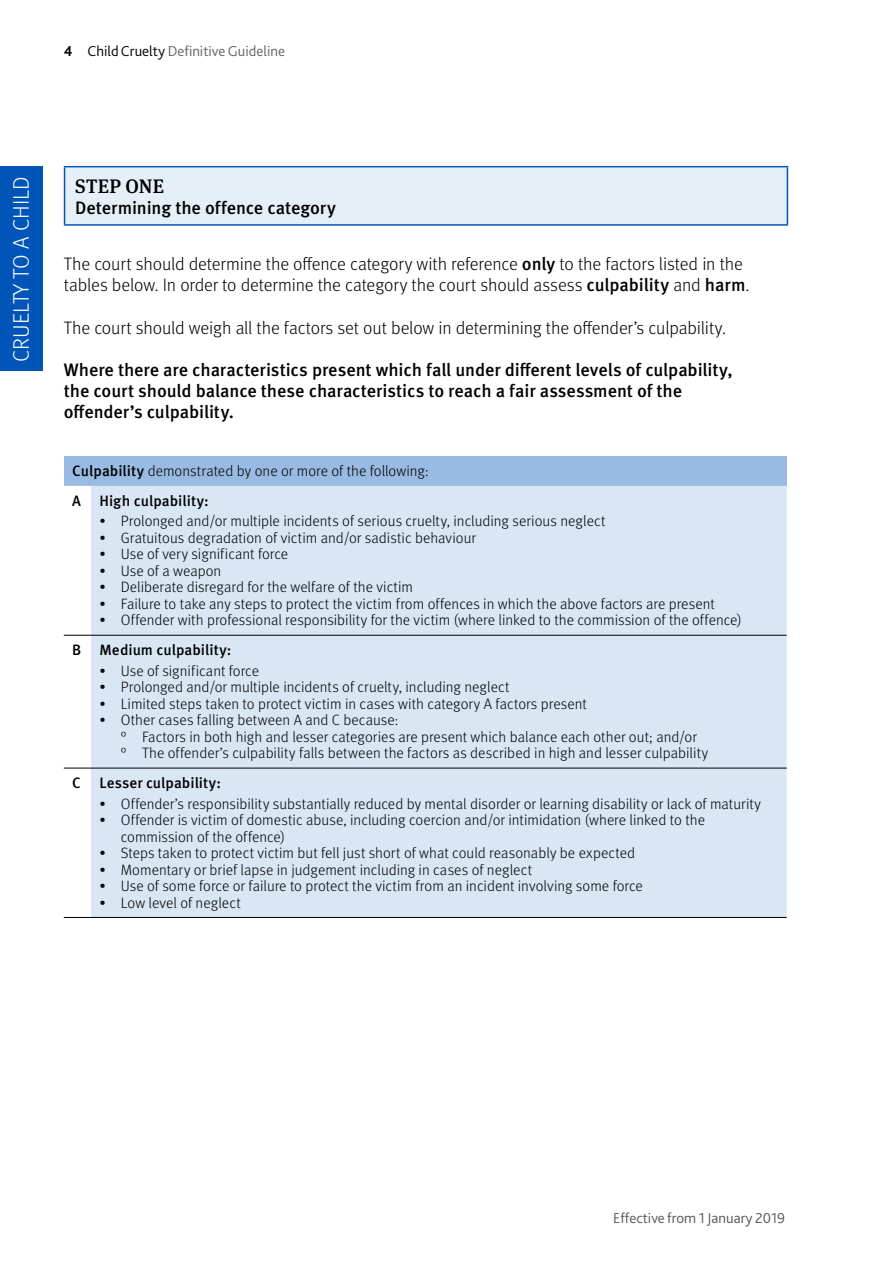
<style>
.page{position:relative;width:893px;height:1263px;background:#fff}
.page>*{position:absolute;margin:0;border:0;box-sizing:border-box;transform-origin:0 0}
.t1{font:300 22.5px "Meta OT";letter-spacing:.01em;color:#fff}
.A_head{font:500 19.5px "Meta Serif OT";letter-spacing:.015em;color:#000}
.BODY{font:300 18px/21px "Meta OT";letter-spacing:-.01em;color:#000}
.BODY-2{font:500 18px/21px "Meta OT";letter-spacing:-.005em;color:#000}
.B_head{font:500 18px "Meta OT";letter-spacing:-.005em;color:#000}
.table_text{font:300 15px/16.5px "Meta OT";color:#000}
.table_text-2{font:500 15px "Meta OT";letter-spacing:.005em;color:#000}
.t2{font:300 15px "Bliss 2";color:#646363}
.t3{font:300 15px "Bliss 2";color:#575756}
.s1{font-weight:700;color:#000}
.s2{color:#000}
.s3{font-weight:500}
</style>
<div class="page">
<div style="left:0;top:166px;width:43px;height:204px;background:#0055b8"></div>
<div style="left:65px;top:167px;width:722px;height:58px;background:#e6eef8"></div>
<hr style="left:64px;top:167px;width:1px;height:57px;background:#0055b8">
<hr style="left:64px;top:166px;width:724px;height:1px;background:#0055b8">
<hr style="left:787px;top:167px;width:1px;height:57px;background:#0055b8">
<hr style="left:64px;top:224px;width:724px;height:2px;background:#0055b8">
<div style="left:64px;top:456px;width:723px;height:30px;background:#99bbe3"></div>
<div style="left:91px;top:486px;width:696px;height:431px;background:#d9e6f4"></div>
<hr style="left:91px;top:635px;width:696px;height:1px;background:#000">
<svg style="left:64px;top:634px;width:27px;height:135px"></svg>
<hr style="left:91px;top:768px;width:696px;height:1px;background:#000">
<svg style="left:64px;top:917px;width:27px;height:1px"></svg>
<hr style="left:91px;top:917px;width:696px;height:1px;background:#000">
<p class="t2" style="left:64px;top:42px;width:223px"><span class="s1">4</span> <span class="s2">Child Cruelty</span> Definitive Guideline</p>
<h1 class="t1" style="left:8px;top:362px;width:187px;rotate:-90deg">CRUELTY TO A CHILD</h1>
<p class="A_head" style="left:75px;top:174px;width:90px">STEP ONE</p>
<p class="B_head" style="left:75px;top:197px;width:262px">Determining the offence category</p>
<p class="BODY" style="left:64px;top:254px;width:687px">The court should determine the offence category with reference <span class="s3">only</span> to the factors listed in the tables below. In order to determine the category the court should assess <span class="s3">culpability</span> and <span class="s3">harm</span>.</p>
<p class="BODY" style="left:64px;top:317px;width:664px">The court should weigh all the factors set out below in determining the offender’s culpability.</p>
<p class="BODY-2" style="left:64px;top:360px;width:670px">Where there are characteristics present which fall under different levels of culpability, the court should balance these characteristics to reach a fair assessment of the offender’s culpability.</p>
<p class="table_text" style="left:72px;top:463px;width:358px"><span class="s3">Culpability</span> demonstrated by one or more of the following:</p>
<p class="table_text-2" style="left:72px;top:492px;width:10px">A</p>
<p class="table_text-2" style="left:99px;top:492px;width:111px">High culpability:</p>
<p class="table_text" style="left:99px;top:513px;width:507px">• Prolonged and/or multiple incidents of serious cruelty, including serious neglect</p>
<p class="table_text" style="left:99px;top:530px;width:378px">• Gratuitous degradation of victim and/or sadistic behaviour</p>
<p class="table_text" style="left:99px;top:546px;width:190px">• Use of very significant force</p>
<p class="table_text" style="left:99px;top:563px;width:123px">• Use of a weapon</p>
<p class="table_text" style="left:99px;top:579px;width:315px">• Deliberate disregard for the welfare of the victim</p>
<p class="table_text" style="left:99px;top:596px;width:617px">• Failure to take any steps to protect the victim from offences in which the above factors are present</p>
<p class="table_text" style="left:99px;top:612px;width:644px">• Offender with professional responsibility for the victim (where linked to the commission of the offence)</p>
<p class="table_text-2" style="left:72px;top:641px;width:11px">B</p>
<p class="table_text-2" style="left:100px;top:641px;width:133px">Medium culpability:</p>
<p class="table_text" style="left:99px;top:663px;width:161px">• Use of significant force</p>
<p class="table_text" style="left:99px;top:679px;width:411px">• Prolonged and/or multiple incidents of cruelty, including neglect</p>
<p class="table_text" style="left:99px;top:696px;width:489px">• Limited steps taken to protect victim in cases with category A factors present</p>
<p class="table_text" style="left:99px;top:712px;width:300px">• Other cases falling between A and C because:</p>
<p class="table_text" style="left:121px;top:729px;width:578px">° Factors in both high and lesser categories are present which balance each other out; and/or</p>
<p class="table_text" style="left:121px;top:745px;width:589px">° The offender’s culpability falls between the factors as described in high and lesser culpability</p>
<p class="table_text-2" style="left:72px;top:774px;width:10px">C</p>
<p class="table_text-2" style="left:99px;top:774px;width:123px">Lesser culpability:</p>
<p class="table_text" style="left:99px;top:795px;width:663px">• Offender’s responsibility substantially reduced by mental disorder or learning disability or lack of maturity</p>
<p class="table_text" style="left:121px;top:812px;width:586px;text-indent:-21px">• Offender is victim of domestic abuse, including coercion and/or intimidation (where linked to the commission of the offence)</p>
<p class="table_text" style="left:99px;top:845px;width:537px">• Steps taken to protect victim but fell just short of what could reasonably be expected</p>
<p class="table_text" style="left:99px;top:861px;width:434px">• Momentary or brief lapse in judgement including in cases of neglect</p>
<p class="table_text" style="left:99px;top:878px;width:545px">• Use of some force or failure to protect the victim from an incident involving some force</p>
<p class="table_text" style="left:99px;top:894px;width:143px">• Low level of neglect</p>
<p class="t3" style="left:613px;top:1208px;width:173px">Effective from 1 January 2019</p>
</div>
